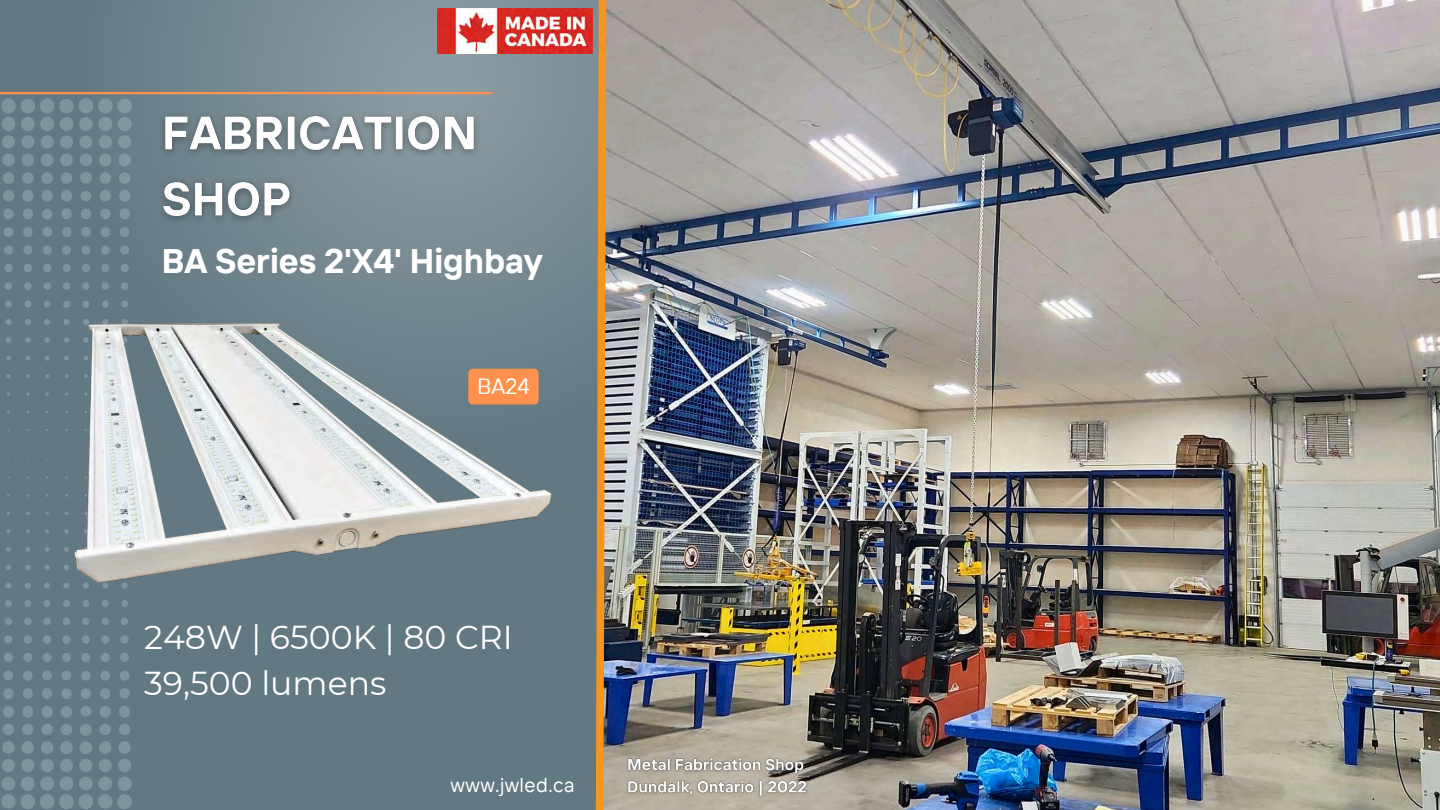
<style>
.page{position:relative;width:1440px;height:810px;background:#627983}
.page>*{position:absolute;margin:0;border:0;box-sizing:border-box;transform-origin:0 0}
.t1{font:700 34px "TT Interphases";color:#fff}
.t2{font:33.1px/46.2px "Montserrat";color:#fff}
.t3{font:22px "TT Interphases";color:#fff}
.t4{font:20px "TT Interphases";letter-spacing:.02em;color:#fff}
</style>
<div class="page">
<svg style="left:6px;top:374px;width:5px;height:4px"></svg>
<svg style="left:6px;top:356px;width:5px;height:5px"></svg>
<svg style="left:6px;top:337px;width:5px;height:6px"></svg>
<svg style="left:5px;top:319px;width:7px;height:6px"></svg>
<svg style="left:5px;top:301px;width:7px;height:7px"></svg>
<svg style="left:5px;top:282px;width:7px;height:8px"></svg>
<svg style="left:4px;top:264px;width:9px;height:8px"></svg>
<svg style="left:4px;top:245px;width:9px;height:10px"></svg>
<svg style="left:4px;top:227px;width:9px;height:10px"></svg>
<svg style="left:3px;top:209px;width:11px;height:10px"></svg>
<svg style="left:3px;top:190px;width:11px;height:12px"></svg>
<svg style="left:3px;top:172px;width:11px;height:12px"></svg>
<svg style="left:26px;top:392px;width:4px;height:4px"></svg>
<svg style="left:26px;top:374px;width:4px;height:4px"></svg>
<svg style="left:26px;top:356px;width:4px;height:5px"></svg>
<svg style="left:25px;top:337px;width:6px;height:6px"></svg>
<svg style="left:25px;top:319px;width:6px;height:6px"></svg>
<svg style="left:24px;top:301px;width:7px;height:7px"></svg>
<svg style="left:24px;top:282px;width:8px;height:8px"></svg>
<svg style="left:24px;top:264px;width:8px;height:8px"></svg>
<svg style="left:23px;top:245px;width:9px;height:10px"></svg>
<svg style="left:23px;top:227px;width:10px;height:10px"></svg>
<svg style="left:23px;top:209px;width:10px;height:10px"></svg>
<svg style="left:22px;top:190px;width:11px;height:12px"></svg>
<svg style="left:22px;top:172px;width:11px;height:12px"></svg>
<svg style="left:1px;top:98px;width:32px;height:68px"></svg>
<svg style="left:26px;top:529px;width:4px;height:4px"></svg>
<svg style="left:25px;top:547px;width:5px;height:5px"></svg>
<svg style="left:25px;top:565px;width:5px;height:5px"></svg>
<svg style="left:25px;top:583px;width:6px;height:6px"></svg>
<svg style="left:24px;top:600px;width:7px;height:7px"></svg>
<svg style="left:24px;top:618px;width:7px;height:7px"></svg>
<svg style="left:24px;top:635px;width:8px;height:9px"></svg>
<svg style="left:23px;top:653px;width:9px;height:9px"></svg>
<svg style="left:23px;top:671px;width:10px;height:10px"></svg>
<svg style="left:23px;top:688px;width:10px;height:11px"></svg>
<svg style="left:22px;top:706px;width:11px;height:12px"></svg>
<svg style="left:22px;top:724px;width:12px;height:11px"></svg>
<svg style="left:6px;top:529px;width:4px;height:4px"></svg>
<svg style="left:6px;top:547px;width:5px;height:5px"></svg>
<svg style="left:6px;top:565px;width:5px;height:5px"></svg>
<svg style="left:5px;top:583px;width:6px;height:6px"></svg>
<svg style="left:5px;top:600px;width:7px;height:7px"></svg>
<svg style="left:5px;top:618px;width:7px;height:7px"></svg>
<svg style="left:4px;top:635px;width:8px;height:9px"></svg>
<svg style="left:4px;top:653px;width:9px;height:9px"></svg>
<svg style="left:4px;top:671px;width:9px;height:10px"></svg>
<svg style="left:3px;top:688px;width:11px;height:11px"></svg>
<svg style="left:3px;top:706px;width:11px;height:12px"></svg>
<svg style="left:3px;top:724px;width:11px;height:11px"></svg>
<svg style="left:120px;top:654px;width:9px;height:8px"></svg>
<svg style="left:120px;top:671px;width:9px;height:10px"></svg>
<svg style="left:119px;top:688px;width:11px;height:11px"></svg>
<svg style="left:119px;top:706px;width:11px;height:12px"></svg>
<svg style="left:119px;top:724px;width:11px;height:11px"></svg>
<svg style="left:117px;top:741px;width:15px;height:68px"></svg>
<svg style="left:101px;top:654px;width:9px;height:8px"></svg>
<svg style="left:100px;top:671px;width:10px;height:10px"></svg>
<svg style="left:100px;top:688px;width:10px;height:11px"></svg>
<svg style="left:100px;top:706px;width:11px;height:12px"></svg>
<svg style="left:81px;top:654px;width:9px;height:8px"></svg>
<svg style="left:81px;top:671px;width:10px;height:10px"></svg>
<svg style="left:81px;top:688px;width:10px;height:11px"></svg>
<svg style="left:80px;top:706px;width:11px;height:11px"></svg>
<svg style="left:62px;top:654px;width:9px;height:8px"></svg>
<svg style="left:62px;top:671px;width:9px;height:9px"></svg>
<svg style="left:61px;top:688px;width:11px;height:11px"></svg>
<svg style="left:61px;top:706px;width:11px;height:12px"></svg>
<svg style="left:59px;top:724px;width:53px;height:85px"></svg>
<svg style="left:43px;top:654px;width:9px;height:8px"></svg>
<svg style="left:42px;top:671px;width:10px;height:9px"></svg>
<svg style="left:42px;top:688px;width:10px;height:11px"></svg>
<svg style="left:42px;top:706px;width:11px;height:12px"></svg>
<svg style="left:41px;top:724px;width:12px;height:11px"></svg>
<svg style="left:1px;top:741px;width:53px;height:68px"></svg>
<svg style="left:33px;top:0;width:559px;height:326px"></svg>
<hr style="left:0;top:92px;width:492px;height:2px;background:#ff914d">
<img style="left:610px;top:0;width:830px;height:810px">
<svg style="left:592px;top:0;width:18px;height:810px"></svg>
<img style="left:37px;top:308px;width:539px;height:346px">
<img style="left:438px;top:8px;width:155px;height:45px">
<img style="left:150px;top:102px;width:337px;height:129px">
<img style="left:623px;top:753px;width:188px;height:48px">
<div style="left:468px;top:369px;width:71px;height:36px;background:#ff914d"></div>
<p class="t1" style="left:162px;top:239px;width:383px">BA Series 2'X4' Highbay</p>
<p class="t3" style="left:477px;top:372px;width:54px">BA24</p>
<p class="t2" style="left:144px;top:614px;width:370px">248W | 6500K | 80 CRI<br>39,500 lumens</p>
<p class="t4" style="left:451px;top:772px;width:126px">www.jwled.ca</p>
</div>
